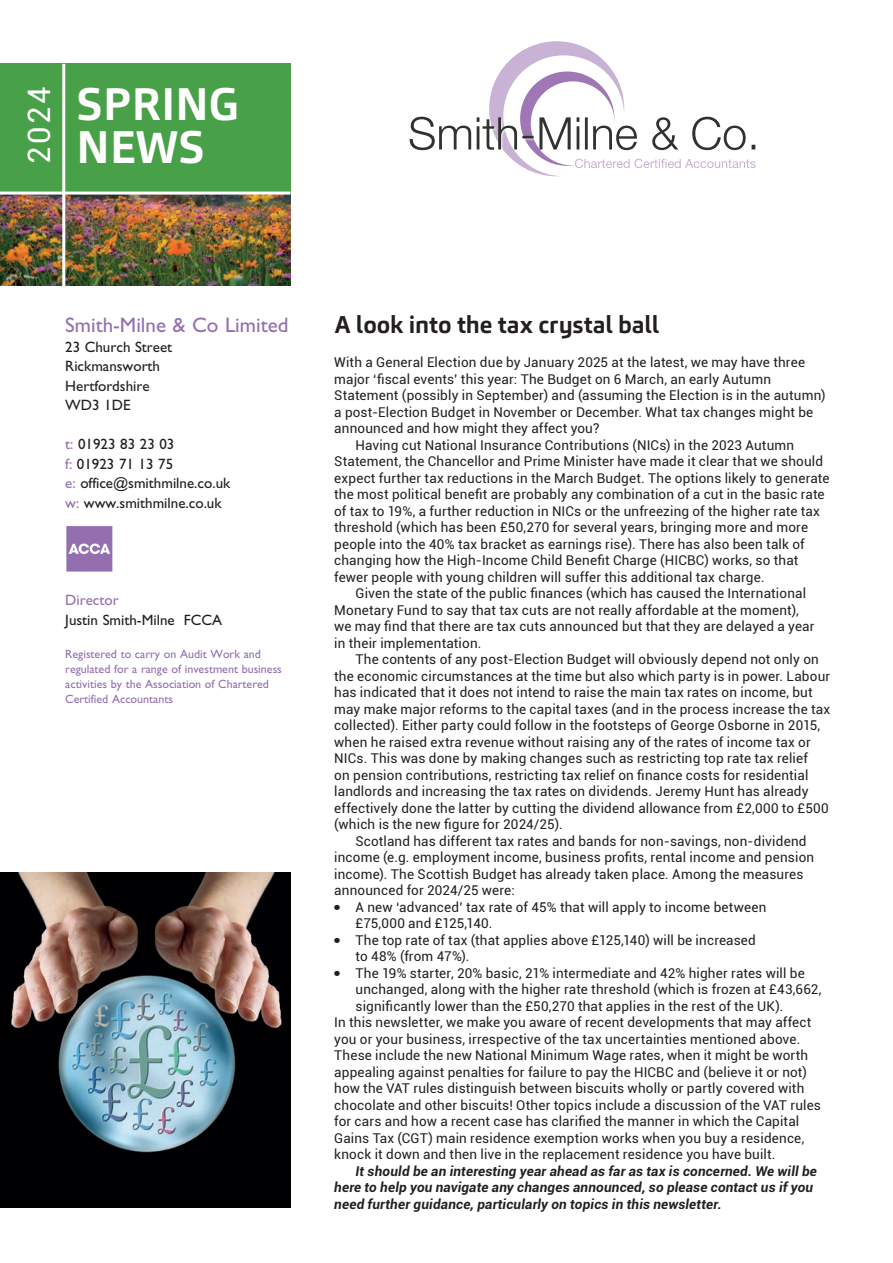
<style>
.page{position:relative;width:893px;height:1263px;background:#fff}
.page>*{position:absolute;margin:0;border:0;box-sizing:border-box;transform-origin:0 0}
.t1{font:700 45px "Carnac";letter-spacing:.005em;color:#fff}
.t2{font:31.05px "Roboto";color:#fff}
.t3{font:700 24px "Carnac";color:#231f20}
.t4{font:21px "Gill Sans";color:#936fb0}
.t5{font:15px/19.5px "Gill Sans";color:#231f20}
.t6{font:15px "Gill Sans";color:#936fb0}
.t7{font:13.5px/16.5px "Roboto";letter-spacing:.01em;color:#231f20}
.t8{font:italic 700 13.5px/16.5px "Roboto";letter-spacing:.015em;color:#231f20}
.t9{font:12px/15px "Gill Sans";color:#936fb0}
.s1{color:#936fb0}
</style>
<div class="page">
<img style="left:0;top:195px;width:291px;height:91px">
<div style="left:0;top:64px;width:291px;height:129px;background:#48a048"></div>
<hr style="left:62px;top:64px;width:3px;height:227px;background:#fff">
<hr style="left:0;top:192px;width:291px;height:3px;background:#fff">
<img style="left:0;top:872px;width:291px;height:335px">
<img style="left:409px;top:41px;width:347px;height:136px">
<img style="left:489px;top:41px;width:135px;height:135px;border-radius:68px">
<img style="left:503px;top:55px;width:121px;height:121px;border-radius:60px">
<img style="left:520px;top:71px;width:94px;height:95px;border-radius:47px">
<img style="left:531px;top:81px;width:84px;height:84px;border-radius:42px">
<img style="left:575px;top:159px;width:118px;height:9px">
<img style="left:410px;top:117px;width:311px;height:33px">
<img style="left:66px;top:526px;width:47px;height:45px">
<h2 class="t2" style="left:17px;top:164px;width:79px;rotate:-90deg">2024</h2>
<h1 class="t1" style="left:77px;top:75px;width:164px">SPRING</h1>
<h1 class="t1" style="left:77px;top:119px;width:130px">NEWS</h1>
<h3 class="t4" style="left:65px;top:313px;width:225px">Smith-Milne &amp; Co Limited</h3>
<p class="t5" style="left:65px;top:337px;width:108px">23 Church Street<br>Rickmansworth<br>Hertfordshire<br>WD3 1DE</p>
<p class="t5" style="left:65px;top:434px;width:167px"><span class="s1">t:</span> 01923 83 23 03<br><span class="s1">f:</span> 01923 71 13 75<br><span class="s1">e:</span> office@smithmilne.co.uk <span class="s1">w:</span> www.smithmilne.co.uk</p>
<p class="t6" style="left:65px;top:592px;width:55px">Director</p>
<p class="t5" style="left:65px;top:610px;width:158px">Justin Smith-Milne FCCA</p>
<p class="t9" style="left:65px;top:646px;width:218px">Registered to carry on Audit Work and regulated for a range of investment business activities by the Association of Chartered Certified Accountants</p>
<h3 class="t3" style="left:335px;top:309px;width:325px">A look into the tax crystal ball</h3>
<p class="t7" style="left:334px;top:354px;width:472px">With a General Election due by January 2025 at the latest, we may have three</p>
<p class="t7" style="left:334px;top:370px;width:438px">major ‘fiscal events’ this year: The Budget on 6 March, an early Autumn</p>
<p class="t7" style="left:334px;top:387px;width:493px">Statement (possibly in September) and (assuming the Election is in the autumn)</p>
<p class="t7" style="left:334px;top:403px;width:481px">a post-Election Budget in November or December. What tax changes might be</p>
<p class="t7" style="left:334px;top:420px;width:267px">announced and how might they affect you?</p>
<p class="t7" style="left:355px;top:436px;width:440px">Having cut National Insurance Contributions (NICs) in the 2023 Autumn</p>
<p class="t7" style="left:334px;top:453px;width:490px">Statement, the Chancellor and Prime Minister have made it clear that we should</p>
<p class="t7" style="left:334px;top:469px;width:497px">expect further tax reductions in the March Budget. The options likely to generate</p>
<p class="t7" style="left:334px;top:486px;width:492px">the most political benefit are probably any combination of a cut in the basic rate</p>
<p class="t7" style="left:334px;top:502px;width:487px">of tax to 19%, a further reduction in NICs or the unfreezing of the higher rate tax</p>
<p class="t7" style="left:334px;top:519px;width:475px">threshold (which has been £50,270 for several years, bringing more and more</p>
<p class="t7" style="left:334px;top:535px;width:472px">people into the 40% tax bracket as earnings rise). There has also been talk of</p>
<p class="t7" style="left:334px;top:552px;width:466px">changing how the High-Income Child Benefit Charge (HICBC) works, so that</p>
<p class="t7" style="left:334px;top:568px;width:432px">fewer people with young children will suffer this additional tax charge.</p>
<p class="t7" style="left:355px;top:585px;width:452px">Given the state of the public finances (which has caused the International</p>
<p class="t7" style="left:334px;top:601px;width:466px">Monetary Fund to say that tax cuts are not really affordable at the moment),</p>
<p class="t7" style="left:334px;top:618px;width:482px">we may find that there are tax cuts announced but that they are delayed a year</p>
<p class="t7" style="left:334px;top:634px;width:149px">in their implementation.</p>
<p class="t7" style="left:355px;top:651px;width:465px">The contents of any post-Election Budget will obviously depend not only on</p>
<p class="t7" style="left:334px;top:667px;width:498px">the economic circumstances at the time but also which party is in power. Labour</p>
<p class="t7" style="left:334px;top:684px;width:480px">has indicated that it does not intend to raise the main tax rates on income, but</p>
<p class="t7" style="left:334px;top:700px;width:498px">may make major reforms to the capital taxes (and in the process increase the tax</p>
<p class="t7" style="left:334px;top:717px;width:487px">collected). Either party could follow in the footsteps of George Osborne in 2015,</p>
<p class="t7" style="left:334px;top:733px;width:478px">when he raised extra revenue without raising any of the rates of income tax or</p>
<p class="t7" style="left:334px;top:750px;width:475px">NICs. This was done by making changes such as restricting top rate tax relief</p>
<p class="t7" style="left:334px;top:766px;width:476px">on pension contributions, restricting tax relief on finance costs for residential</p>
<p class="t7" style="left:334px;top:783px;width:476px">landlords and increasing the tax rates on dividends. Jeremy Hunt has already</p>
<p class="t7" style="left:334px;top:799px;width:496px">effectively done the latter by cutting the dividend allowance from £2,000 to £500</p>
<p class="t7" style="left:334px;top:816px;width:230px">(which is the new figure for 2024/25).</p>
<p class="t7" style="left:355px;top:832px;width:453px">Scotland has different tax rates and bands for non-savings, non-dividend</p>
<p class="t7" style="left:334px;top:849px;width:481px">income (e.g. employment income, business profits, rental income and pension</p>
<p class="t7" style="left:334px;top:865px;width:471px">income). The Scottish Budget has already taken place. Among the measures</p>
<p class="t7" style="left:334px;top:882px;width:182px">announced for 2024/25 were:</p>
<p class="t7" style="left:355px;top:898px;width:412px;text-indent:-21px">● A new ‘advanced’ tax rate of 45% that will apply to income between £75,000 and £125,140.</p>
<p class="t7" style="left:355px;top:931px;width:402px;text-indent:-21px">● The top rate of tax (that applies above £125,140) will be increased to 48% (from 47%).</p>
<p class="t7" style="left:334px;top:964px;width:472px">● The 19% starter, 20% basic, 21% intermediate and 42% higher rates will be</p>
<p class="t7" style="left:355px;top:981px;width:467px">unchanged, along with the higher rate threshold (which is frozen at £43,662,</p>
<p class="t7" style="left:355px;top:997px;width:430px">significantly lower than the £50,270 that applies in the rest of the UK).</p>
<p class="t7" style="left:334px;top:1014px;width:479px">In this newsletter, we make you aware of recent developments that may affect</p>
<p class="t7" style="left:334px;top:1030px;width:468px">you or your business, irrespective of the tax uncertainties mentioned above.</p>
<p class="t7" style="left:334px;top:1047px;width:475px">These include the new National Minimum Wage rates, when it might be worth</p>
<p class="t7" style="left:334px;top:1063px;width:474px">appealing against penalties for failure to pay the HICBC and (believe it or not)</p>
<p class="t7" style="left:334px;top:1080px;width:472px">how the VAT rules distinguish between biscuits wholly or partly covered with</p>
<p class="t7" style="left:334px;top:1096px;width:488px">chocolate and other biscuits! Other topics include a discussion of the VAT rules</p>
<p class="t7" style="left:334px;top:1113px;width:467px">for cars and how a recent case has clarified the manner in which the Capital</p>
<p class="t7" style="left:334px;top:1129px;width:472px">Gains Tax (CGT) main residence exemption works when you buy a residence,</p>
<p class="t7" style="left:334px;top:1146px;width:443px">knock it down and then live in the replacement residence you have built.</p>
<p class="t8" style="left:334px;top:1162px;width:484px;text-indent:21px">It should be an interesting year ahead as far as tax is concerned. We will be here to help you navigate any changes announced, so please contact us if you need further guidance, particularly on topics in this newsletter.</p>
</div>
